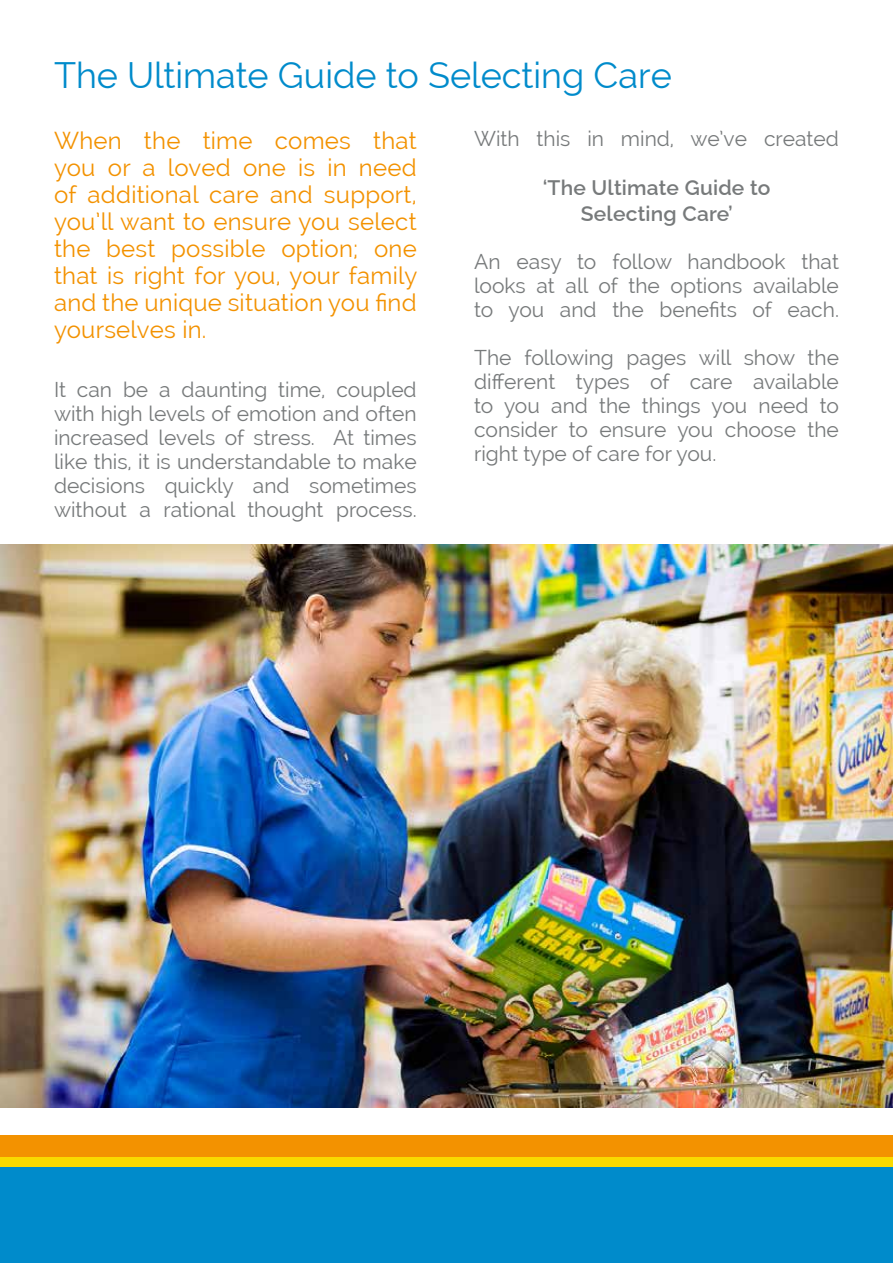
<style>
.page{position:relative;width:893px;height:1263px;background:#fff}
.page>*{position:absolute;margin:0;border:0;box-sizing:border-box;transform-origin:0 0}
.t1{font:36px "Raleway";color:#008bcb}
.t2{font:24px/27px "Raleway";letter-spacing:.01em;color:#f39200;text-align:justify}
.t3{font:21px/24px "Raleway";color:#777a7b;text-align:justify}
.t4{font:600 21px/25.5px "Raleway";letter-spacing:.01em;color:#777a7b;text-align:center}
</style>
<div class="page">
<div style="left:0;top:1161px;width:893px;height:102px;background:#008bcb"></div>
<div style="left:0;top:1156px;width:893px;height:11px;background:#f9d900"></div>
<div style="left:0;top:1135px;width:893px;height:21px;background:#f39200"></div>
<img style="left:0;top:544px;width:893px;height:564px">
<h1 class="t1" style="left:54px;top:54px;width:619px">The Ultimate Guide to Selecting Care</h1>
<p class="t2" style="left:54px;top:127px;width:365px">When the time comes that you or a loved one is in need of additional care and support, you’ll want to ensure you select the best possible option; one that is right for you, your family and the unique situation you find yourselves in.</p>
<p class="t3" style="left:54px;top:377px;width:364px">It can be a daunting time, coupled with high levels of emotion and often increased levels of stress. At times like this, it is understandable to make decisions quickly and sometimes without a rational thought process.</p>
<p class="t3" style="left:474px;top:126px;width:366px">With this in mind, we’ve created</p>
<p class="t4" style="left:543px;top:173px;width:229px">‘The Ultimate Guide to<br>Selecting Care’</p>
<p class="t3" style="left:474px;top:249px;width:366px">An easy to follow handbook that looks at all of the options available to you and the benefits of each.</p>
<p class="t3" style="left:474px;top:345px;width:366px">The following pages will show the different types of care available to you and the things you need to consider to ensure you choose the right type of care for you.</p>
</div>
